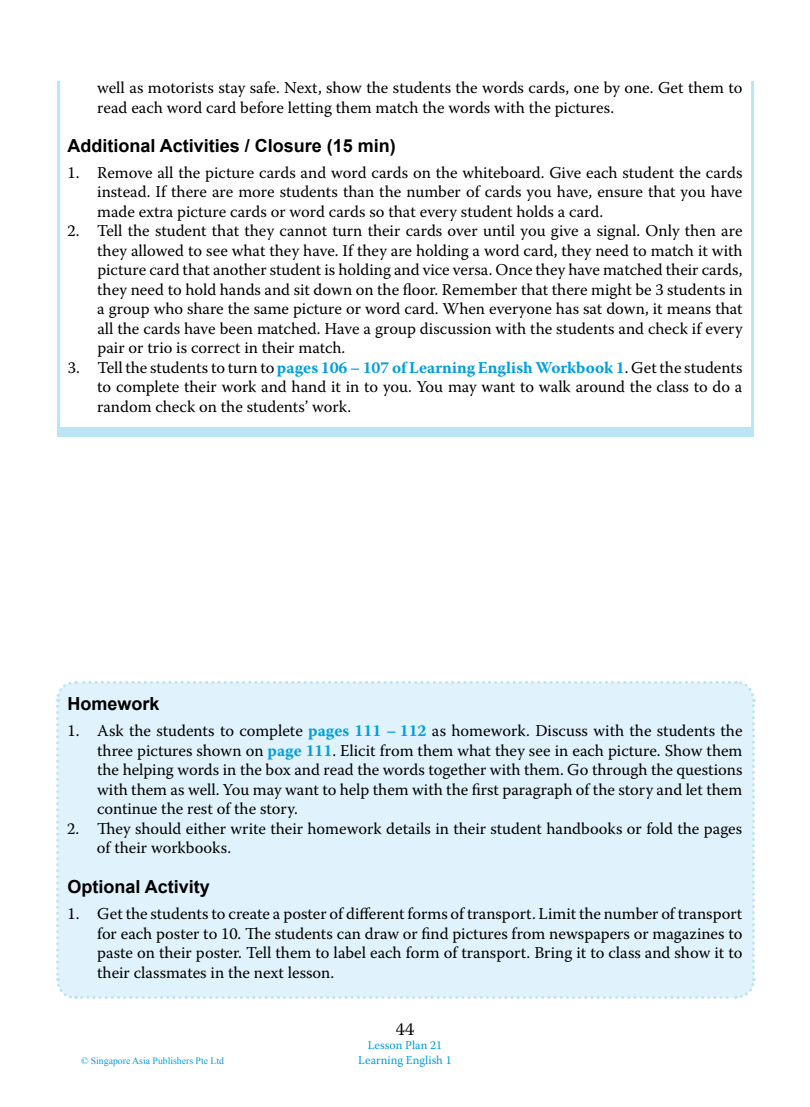
<style>
.page{position:relative;width:810px;height:1107px;background:#fff}
.page>*{position:absolute;margin:0;border:0;box-sizing:border-box;transform-origin:0 0}
.t1{font:700 18px "Arial";color:#000}
.t2{font:18px "Warnock Pro";color:#000}
.t3{font:16.5px/19.5px "Warnock Pro";color:#000;text-align:justify}
.t4{font:12px/14.4px "Warnock Pro";color:#009ee0;text-align:center}
.t5{font:9.75px "Times New Roman";color:#009ee0}
.s1{font-weight:700;color:#009ee0}
</style>
<div class="page">
<svg style="left:57px;top:81px;width:697px;height:347px"></svg>
<div style="left:57px;top:428px;width:697px;height:9px;background:#bce4f7"></div>
<div style="left:56px;top:681px;width:700px;height:318px;background:#e0f2fb"></div>
<p class="t3" style="left:97px;top:78px;width:647px">well as motorists stay safe. Next, show the students the words cards, one by one. Get them to read each word card before letting them match the words with the pictures.</p>
<p class="t1" style="left:68px;top:133px;width:330px">Additional Activities / Closure (15 min)</p>
<p class="t3" style="left:97px;top:162px;width:647px;text-indent:-30px">1. Remove all the picture cards and word cards on the whiteboard. Give each student the cards instead. If there are more students than the number of cards you have, ensure that you have made extra picture cards or word cards so that every student holds a card.</p>
<p class="t3" style="left:97px;top:221px;width:647px;text-indent:-30px">2. Tell the student that they cannot turn their cards over until you give a signal. Only then are they allowed to see what they have. If they are holding a word card, they need to match it with picture card that another student is holding and vice versa. Once they have matched their cards, they need to hold hands and sit down on the floor. Remember that there might be 3 students in a group who share the same picture or word card. When everyone has sat down, it means that all the cards have been matched. Have a group discussion with the students and check if every pair or trio is correct in their match.</p>
<p class="t3" style="left:97px;top:357px;width:647px;text-indent:-29px">3. Tell the students to turn to <span class="s1">pages 106 – 107 of Learning English Workbook 1</span>. Get the students to complete their work and hand it in to you. You may want to walk around the class to do a random check on the students’ work.</p>
<p class="t1" style="left:68px;top:692px;width:94px">Homework</p>
<p class="t3" style="left:97px;top:721px;width:647px;text-indent:-30px">1. Ask the students to complete <span class="s1">pages 111 – 112</span> as homework. Discuss with the students the three pictures shown on <span class="s1">page 111</span>. Elicit from them what they see in each picture. Show them the helping words in the box and read the words together with them. Go through the questions with them as well. You may want to help them with the first paragraph of the story and let them continue the rest of the story.</p>
<p class="t3" style="left:97px;top:818px;width:647px;text-indent:-30px">2. They should either write their homework details in their student handbooks or fold the pages of their workbooks.</p>
<p class="t1" style="left:68px;top:875px;width:144px">Optional Activity</p>
<p class="t3" style="left:97px;top:904px;width:647px;text-indent:-30px">1. Get the students to create a poster of different forms of transport. Limit the number of transport for each poster to 10. The students can draw or find pictures from newspapers or magazines to paste on their poster. Tell them to label each form of transport. Bring it to class and show it to their classmates in the next lesson.</p>
<p class="t5" style="left:81px;top:1054px;width:145px">© Singapore Asia Publishers Pte Ltd</p>
<p class="t2" style="left:396px;top:1018px;width:20px">44</p>
<p class="t4" style="left:358px;top:1038px;width:95px">Lesson Plan 21<br>Learning English 1</p>
</div>
